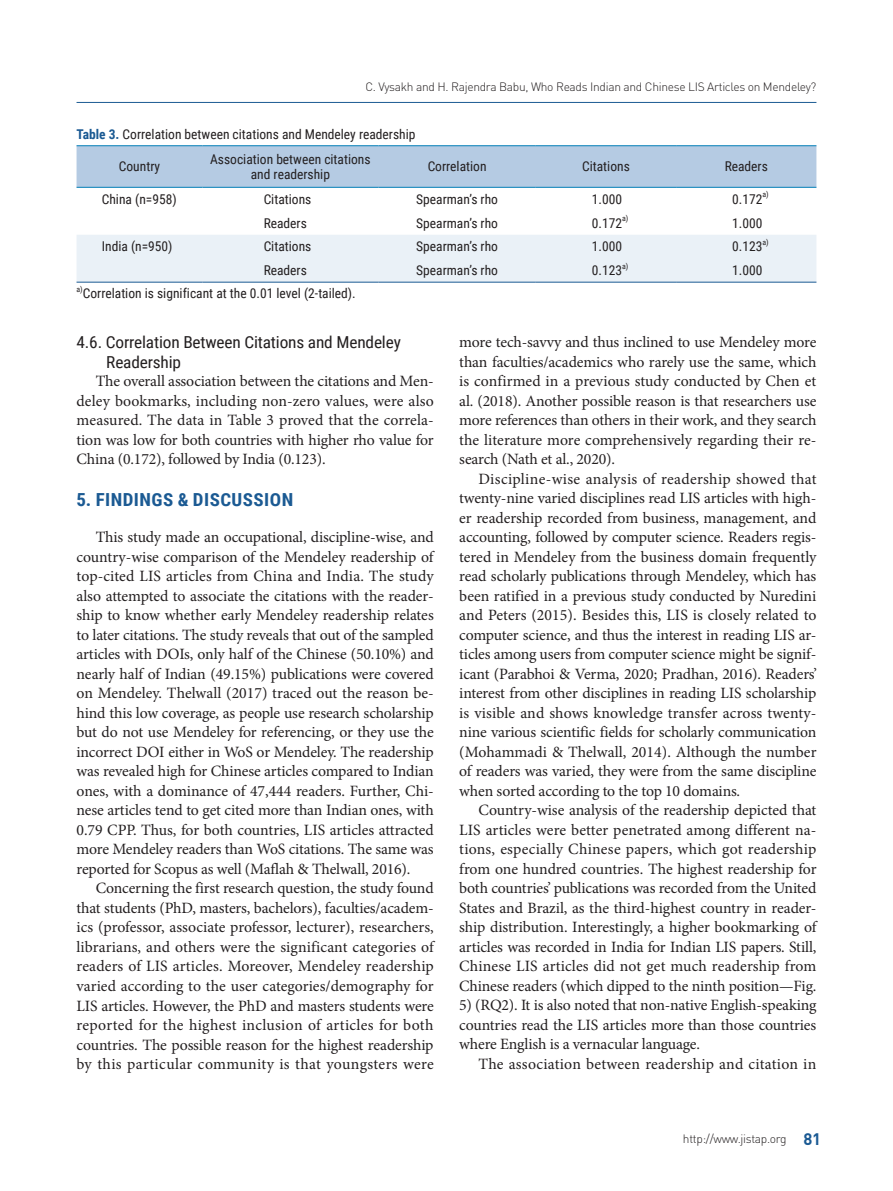
<style>
.page{position:relative;width:893px;height:1191px;background:#fff}
.page>*{position:absolute;margin:0;border:0;box-sizing:border-box;transform-origin:0 0}
.t1{font:700 18px "Roboto Condensed";letter-spacing:.025em;color:#1b5a93;scale:1.05 1}
.t2{font:16.5px/19.5px "Roboto Condensed";letter-spacing:-.01em;color:#231f20;scale:1.05 1}
.t3{font:700 16.5px "DIN Pro";color:#1b5a93}
.t4{font:15.75px/19.5px "Minion Pro";letter-spacing:-.01em;color:#231f20;text-align:justify}
.t5{font:15.75px "Minion Pro";letter-spacing:.015em;color:#231f20}
.t6{font:13.5px/15.3px "Roboto Condensed";color:#231f20;text-align:center}
.t7{font:300 12px "DIN Pro";letter-spacing:-.025em;color:#231f20}
.t8{font:7.8px "Roboto Condensed";color:#231f20}
.s1{font-weight:700;color:#1b5a93}
</style>
<div class="page">
<hr style="left:77px;top:102px;width:739px;height:1px;background:#1b5a93">
<div style="left:77px;top:146px;width:739px;height:41px;background:#b5cbe3"></div>
<div style="left:77px;top:235px;width:739px;height:47px;background:#eaf1f7"></div>
<hr style="left:77px;top:145px;width:125px;height:1px;background:#037fb7">
<hr style="left:202px;top:145px;width:176px;height:1px;background:#037fb7">
<hr style="left:378px;top:145px;width:158px;height:1px;background:#037fb7">
<hr style="left:536px;top:145px;width:140px;height:1px;background:#037fb7">
<hr style="left:676px;top:145px;width:140px;height:1px;background:#037fb7">
<hr style="left:77px;top:187px;width:125px;height:1px;background:#037fb7">
<hr style="left:202px;top:187px;width:176px;height:1px;background:#037fb7">
<hr style="left:378px;top:187px;width:158px;height:1px;background:#037fb7">
<hr style="left:536px;top:187px;width:140px;height:1px;background:#037fb7">
<hr style="left:676px;top:187px;width:140px;height:1px;background:#037fb7">
<hr style="left:77px;top:282px;width:125px;height:1px;background:#1b5a93">
<hr style="left:202px;top:282px;width:176px;height:1px;background:#1b5a93">
<hr style="left:378px;top:282px;width:158px;height:1px;background:#1b5a93">
<hr style="left:536px;top:282px;width:140px;height:1px;background:#1b5a93">
<hr style="left:676px;top:282px;width:140px;height:1px;background:#1b5a93">
<p class="t7" style="left:365px;top:79px;width:452px">C. Vysakh and H. Rajendra Babu, Who Reads Indian and Chinese LIS Articles on Mendeley?</p>
<p class="t6" style="left:77px;top:126px;width:340px"><span class="s1">Table 3.</span> Correlation between citations and Mendeley readership</p>
<p class="t6" style="left:119px;top:158px;width:43px">Country</p>
<p class="t6" style="left:210px;top:151px;width:162px">Association between citations and readership</p>
<p class="t6" style="left:428px;top:158px;width:60px">Correlation</p>
<p class="t6" style="left:582px;top:158px;width:49px">Citations</p>
<p class="t6" style="left:725px;top:158px;width:45px">Readers</p>
<p class="t6" style="left:102px;top:191px;width:76px">China (n=958)</p>
<p class="t6" style="left:264px;top:191px;width:49px">Citations</p>
<p class="t6" style="left:416px;top:191px;width:83px">Spearman’s rho</p>
<p class="t6" style="left:592px;top:191px;width:32px">1.000</p>
<p class="t6" style="left:732px;top:191px;width:32px">0.172</p>
<p class="t8" style="left:762px;top:189px;width:8px">a)</p>
<p class="t6" style="left:264px;top:215px;width:45px">Readers</p>
<p class="t6" style="left:416px;top:215px;width:83px">Spearman’s rho</p>
<p class="t6" style="left:592px;top:215px;width:32px">0.172</p>
<p class="t8" style="left:622px;top:213px;width:8px">a)</p>
<p class="t6" style="left:732px;top:215px;width:32px">1.000</p>
<p class="t6" style="left:102px;top:238px;width:72px">India (n=950)</p>
<p class="t6" style="left:264px;top:238px;width:49px">Citations</p>
<p class="t6" style="left:416px;top:238px;width:83px">Spearman’s rho</p>
<p class="t6" style="left:592px;top:238px;width:32px">1.000</p>
<p class="t6" style="left:732px;top:238px;width:32px">0.123</p>
<p class="t8" style="left:762px;top:237px;width:8px">a)</p>
<p class="t6" style="left:264px;top:262px;width:45px">Readers</p>
<p class="t6" style="left:416px;top:262px;width:83px">Spearman’s rho</p>
<p class="t6" style="left:592px;top:262px;width:32px">0.123</p>
<p class="t8" style="left:622px;top:260px;width:8px">a)</p>
<p class="t6" style="left:732px;top:262px;width:32px">1.000</p>
<p class="t8" style="left:77px;top:284px;width:8px">a)</p>
<p class="t6" style="left:83px;top:285px;width:274px">Correlation is significant at the 0.01 level (2-tailed).</p>
<p class="t2" style="left:106px;top:332px;width:282px;text-indent:-30px">4.6. Correlation Between Citations and Mendeley<br>Readership</p>
<p class="t4" style="left:77px;top:371px;width:359px;text-indent:19px">The overall association between the citations and Men&shy;deley bookmarks, including non-zero values, were also measured. The data in Table 3 proved that the correla&shy;tion was low for both countries with higher rho value for China (0.172), followed by India (0.123).</p>
<p class="t1" style="left:77px;top:487px;width:208px">5. FINDINGS &amp; DISCUSSION</p>
<p class="t4" style="left:77px;top:527px;width:359px;text-indent:19px">This study made an occupational, discipline-wise, and country-wise comparison of the Mendeley readership of top-cited LIS articles from China and India. The study also attempted to associate the citations with the reader&shy;ship to know whether early Mendeley readership relates to later citations. The study reveals that out of the sampled articles with DOIs, only half of the Chinese (50.10%) and nearly half of Indian (49.15%) publications were covered on Mendeley. Thelwall (2017) traced out the reason be&shy;hind this low coverage, as people use research scholarship but do not use Mendeley for referencing, or they use the incorrect DOI either in WoS or Mendeley. The readership was revealed high for Chinese articles compared to Indian ones, with a dominance of 47,444 readers. Further, Chi&shy;nese articles tend to get cited more than Indian ones, with 0.79 CPP. Thus, for both countries, LIS articles attracted more Mendeley readers than WoS citations. The same was reported for Scopus as well (Maflah &amp; Thelwall, 2016).</p>
<p class="t4" style="left:77px;top:878px;width:359px;text-indent:19px">Concerning the first research question, the study found that students (PhD, masters, bachelors), faculties/academ&shy;ics (professor, associate professor, lecturer), researchers, librarians, and others were the significant categories of readers of LIS articles. Moreover, Mendeley readership varied according to the user categories/demography for LIS articles. However, the PhD and masters students were reported for the highest inclusion of articles for both countries. The possible reason for the highest readership by this particular community is that youngsters were</p>
<p class="t4" style="left:459px;top:332px;width:359px">more tech-savvy and thus inclined to use Mendeley more than faculties/academics who rarely use the same, which is confirmed in a previous study conducted by Chen et al. (2018). Another possible reason is that researchers use more references than others in their work, and they search the literature more comprehensively regarding their re&shy;search (Nath et al., 2020).</p>
<p class="t4" style="left:459px;top:469px;width:359px;text-indent:19px">Discipline-wise analysis of readership showed that twenty-nine varied disciplines read LIS articles with high&shy;er readership recorded from business, management, and accounting, followed by computer science. Readers regis&shy;tered in Mendeley from the business domain frequently read scholarly publications through Mendeley, which has been ratified in a previous study conducted by Nuredini and Peters (2015). Besides this, LIS is closely related to computer science, and thus the interest in reading LIS ar&shy;ticles among users from computer science might be signif&shy;icant (Parabhoi &amp; Verma, 2020; Pradhan, 2016). Readers’ interest from other disciplines in reading LIS scholarship is visible and shows knowledge transfer across twenty&shy;nine various scientific fields for scholarly communication (Mohammadi &amp; Thelwall, 2014). Although the number of readers was varied, they were from the same discipline when sorted according to the top 10 domains.</p>
<p class="t4" style="left:459px;top:800px;width:359px;text-indent:19px">Country-wise analysis of the readership depicted that LIS articles were better penetrated among different na&shy;tions, especially Chinese papers, which got readership from one hundred countries. The highest readership for both countries’ publications was recorded from the United States and Brazil, as the third-highest country in reader&shy;ship distribution. Interestingly, a higher bookmarking of articles was recorded in India for Indian LIS papers. Still, Chinese LIS articles did not get much readership from Chinese readers (which dipped to the ninth position—Fig.</p>
<p class="t4" style="left:459px;top:995px;width:359px">5) (RQ2). It is also noted that non-native English-speaking countries read the LIS articles more than those countries where English is a vernacular language.</p>
<p class="t5" style="left:478px;top:1053px;width:339px">The association between readership and citation in</p>
<p class="t7" style="left:683px;top:1130px;width:105px">http://www.jistap.org</p>
<p class="t3" style="left:803px;top:1127px;width:19px">81</p>
</div>
